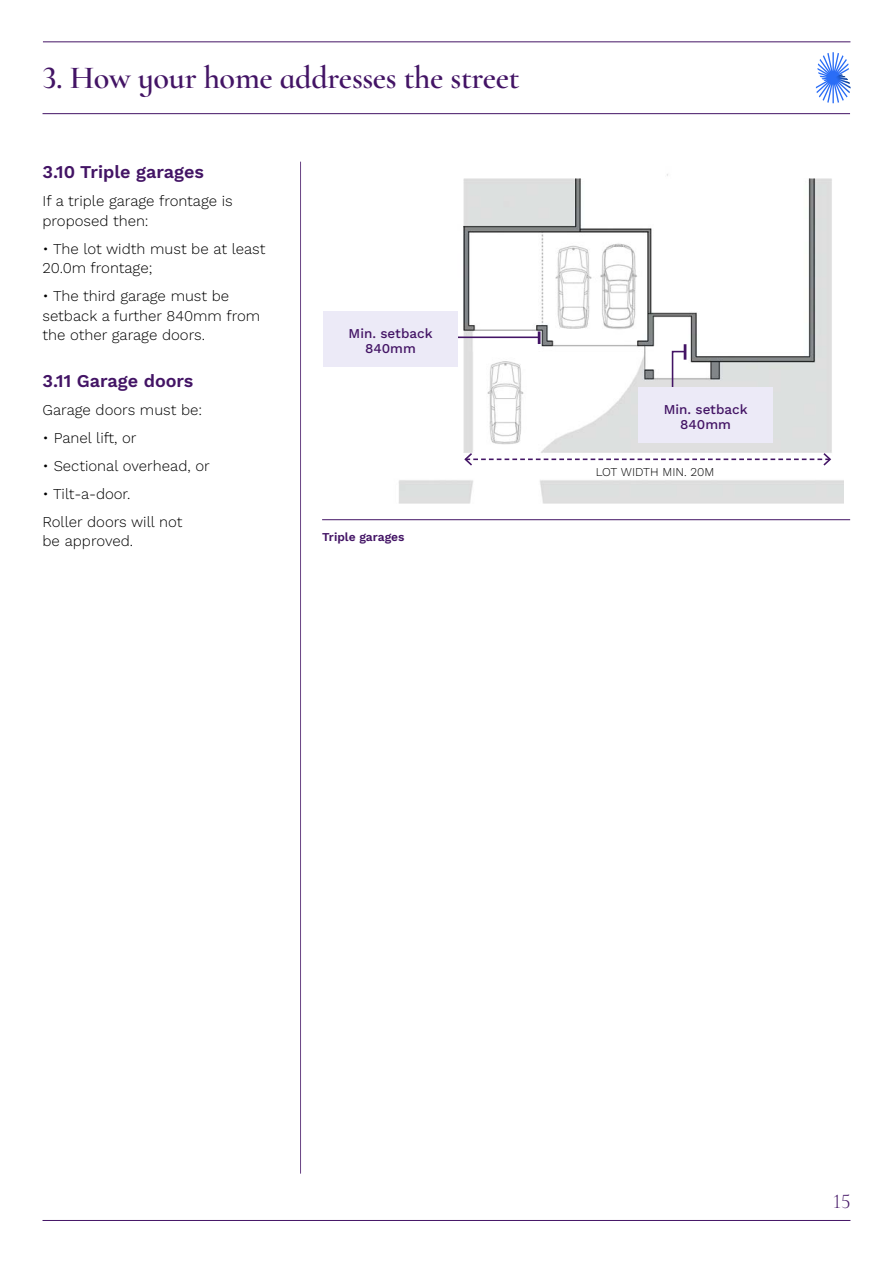
<style>
.page{position:relative;width:893px;height:1263px;background:#fff}
.page>*{position:absolute;margin:0;border:0;box-sizing:border-box;transform-origin:0 0}
.t1{font:600 32.25px "Cormorant Infant";letter-spacing:-.01em;color:#431465}
.t2{font:300 21px "Cormorant Infant";color:#431465}
.t3{font:600 18px "Work Sans";color:#431465}
.t4{font:300 15px/19.5px "Work Sans";color:#000}
.t5{font:500 13.5px/15px "Work Sans";color:#431465;text-align:center}
.t6{font:300 12px "Work Sans";color:#000}
.t7{font:600 12px "Work Sans";color:#431465}
</style>
<div class="page">
<hr style="left:43px;top:1220px;width:807px;height:1px;background:#431465">
<hr style="left:300px;top:162px;width:1px;height:1011px;background:#694384">
<hr style="left:43px;top:42px;width:807px;height:1px;background:#431465">
<hr style="left:43px;top:113px;width:807px;height:1px;background:#431465">
<svg style="left:816px;top:52px;width:34px;height:51px"></svg>
<img style="left:398px;top:174px;width:445px;height:330px">
<svg style="left:463px;top:451px;width:369px;height:16px"></svg>
<hr style="left:455px;top:336px;width:83px;height:2px;background:#431465">
<svg style="left:538px;top:331px;width:2px;height:13px"></svg>
<svg style="left:671px;top:344px;width:16px;height:43px"></svg>
<hr style="left:322px;top:519px;width:528px;height:1px;background:#431465">
<div style="left:323px;top:311px;width:134px;height:56px;background:#eceaf7"></div>
<div style="left:638px;top:387px;width:135px;height:56px;background:#eceaf7"></div>
<h1 class="t1" style="left:43px;top:58px;width:479px">3. How your home addresses the street</h1>
<p class="t3" style="left:43px;top:159px;width:163px">3.10 Triple garages</p>
<p class="t4" style="left:43px;top:191px;width:192px">If a triple garage frontage is proposed then:</p>
<p class="t4" style="left:43px;top:238px;width:224px">• The lot width must be at least<br>20.0m frontage;</p>
<p class="t4" style="left:43px;top:286px;width:219px">• The third garage must be setback a further 840mm from the other garage doors.</p>
<p class="t3" style="left:43px;top:367px;width:152px">3.11 Garage doors</p>
<p class="t4" style="left:43px;top:399px;width:161px">Garage doors must be:</p>
<p class="t4" style="left:43px;top:427px;width:96px">• Panel lift, or</p>
<p class="t4" style="left:43px;top:455px;width:169px">• Sectional overhead, or</p>
<p class="t4" style="left:43px;top:479px;width:141px;line-height:28px">• Tilt-a-door.<br>Roller doors will not</p>
<p class="t4" style="left:43px;top:531px;width:92px">be approved.</p>
<p class="t5" style="left:349px;top:325px;width:86px">Min. setback<br>840mm</p>
<p class="t7" style="left:322px;top:528px;width:84px">Triple garages</p>
<p class="t5" style="left:664px;top:401px;width:86px">Min. setback<br>840mm</p>
<p class="t6" style="left:596px;top:462px;width:120px">LOT WIDTH MIN. 20M</p>
<h2 class="t2" style="left:833px;top:1188px;width:19px">15</h2>
</div>
